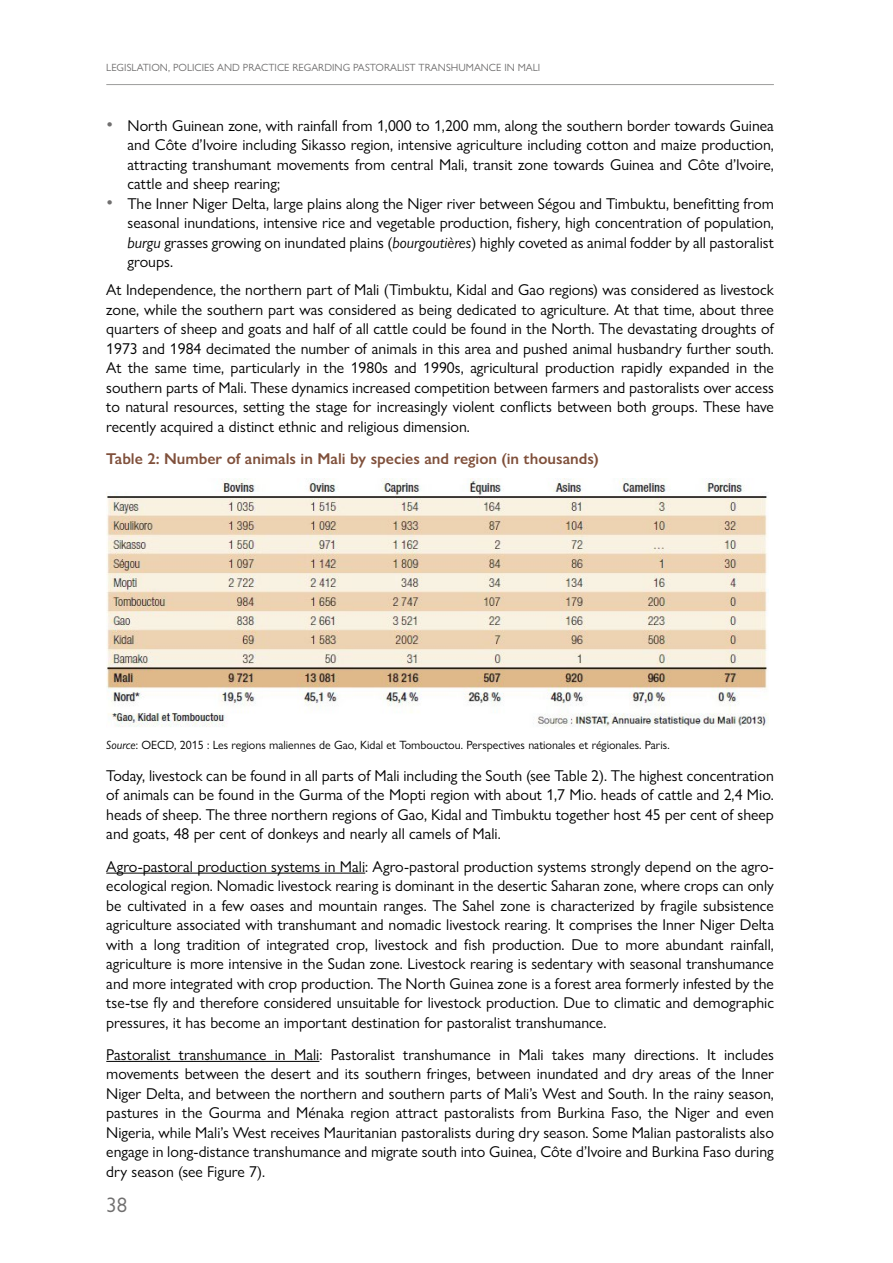
<style>
.page{position:relative;width:893px;height:1263px;background:#fff}
.page>*{position:absolute;margin:0;border:0;box-sizing:border-box;transform-origin:0 0}
.t1{font:21px "Gill Sans Nova";color:#706f6f}
.t2{font:15.75px/19.5px "Gill Sans Nova";color:#000;text-align:justify}
.t3{font:600 15.75px "Gill Sans Nova";color:#80503b}
.t4{font:12px "Gill Sans Nova";color:#000}
.t5{font:10.5px "Gill Sans Nova";color:#706f6f}
.s1{font-size:19.5px;color:#706f6f}
.s2{font-style:italic}
</style>
<div class="page">
<hr style="left:106px;top:84px;width:668px;height:1px;background:#9d9d9c">
<hr style="left:106px;top:873px;width:259px;height:1px;background:#000">
<hr style="left:106px;top:1061px;width:213px;height:1px;background:#000">
<img style="left:106px;top:478px;width:661px;height:249px">
<p class="t5" style="left:106px;top:61px;width:435px">LEGISLATION, POLICIES AND PRACTICE REGARDING PASTORALIST TRANSHUMANCE IN MALI</p>
<p class="t2" style="left:128px;top:115px;width:648px;text-indent:-21px"><span class="s1">•</span> North Guinean zone, with rainfall from 1,000 to 1,200 mm, along the southern border towards Guinea and Côte d’Ivoire including Sikasso region, intensive agriculture including cotton and maize production, attracting transhumant movements from central Mali, transit zone towards Guinea and Côte d’Ivoire, cattle and sheep rearing;</p>
<p class="t2" style="left:128px;top:193px;width:648px;text-indent:-21px"><span class="s1">•</span> The Inner Niger Delta, large plains along the Niger river between Ségou and Timbuktu, benefitting from seasonal inundations, intensive rice and vegetable production, fishery, high concentration of population, <span class="s2">burgu</span> grasses growing on inundated plains (<span class="s2">bourgoutières</span>) highly coveted as animal fodder by all pastoralist groups.</p>
<p class="t2" style="left:106px;top:280px;width:669px">At Independence, the northern part of Mali (Timbuktu, Kidal and Gao regions) was considered as livestock zone, while the southern part was considered as being dedicated to agriculture. At that time, about three quarters of sheep and goats and half of all cattle could be found in the North. The devastating droughts of 1973 and 1984 decimated the number of animals in this area and pushed animal husbandry further south.<br>At the same time, particularly in the 1980s and 1990s, agricultural production rapidly expanded in the southern parts of Mali. These dynamics increased competition between farmers and pastoralists over access to natural resources, setting the stage for increasingly violent conflicts between both groups. These have recently acquired a distinct ethnic and religious dimension.</p>
<p class="t3" style="left:106px;top:449px;width:494px">Table 2: Number of animals in Mali by species and region (in thousands)</p>
<p class="t4" style="left:106px;top:737px;width:565px"><span class="s2">Source</span>: OECD, 2015 : Les regions maliennes de Gao, Kidal et Tombouctou. Perspectives nationales et régionales. Paris.</p>
<p class="t2" style="left:106px;top:765px;width:669px">Today, livestock can be found in all parts of Mali including the South (see Table 2). The highest concentration of animals can be found in the Gurma of the Mopti region with about 1,7 Mio. heads of cattle and 2,4 Mio. heads of sheep. The three northern regions of Gao, Kidal and Timbuktu together host 45 per cent of sheep and goats, 48 per cent of donkeys and nearly all camels of Mali.</p>
<p class="t2" style="left:106px;top:856px;width:669px">Agro-pastoral production systems in Mali: Agro-pastoral production systems strongly depend on the agro&shy;ecological region. Nomadic livestock rearing is dominant in the desertic Saharan zone, where crops can only be cultivated in a few oases and mountain ranges. The Sahel zone is characterized by fragile subsistence agriculture associated with transhumant and nomadic livestock rearing. It comprises the Inner Niger Delta with a long tradition of integrated crop, livestock and fish production. Due to more abundant rainfall, agriculture is more intensive in the Sudan zone. Livestock rearing is sedentary with seasonal transhumance and more integrated with crop production. The North Guinea zone is a forest area formerly infested by the tse-tse fly and therefore considered unsuitable for livestock production. Due to climatic and demographic pressures, it has become an important destination for pastoralist transhumance.</p>
<p class="t2" style="left:106px;top:1044px;width:669px">Pastoralist transhumance in Mali: Pastoralist transhumance in Mali takes many directions. It includes movements between the desert and its southern fringes, between inundated and dry areas of the Inner Niger Delta, and between the northern and southern parts of Mali’s West and South. In the rainy season, pastures in the Gourma and Ménaka region attract pastoralists from Burkina Faso, the Niger and even Nigeria, while Mali’s West receives Mauritanian pastoralists during dry season. Some Malian pastoralists also engage in long-distance transhumance and migrate south into Guinea, Côte d’Ivoire and Burkina Faso during dry season (see Figure 7).</p>
<h1 class="t1" style="left:106px;top:1192px;width:22px">38</h1>
</div>
